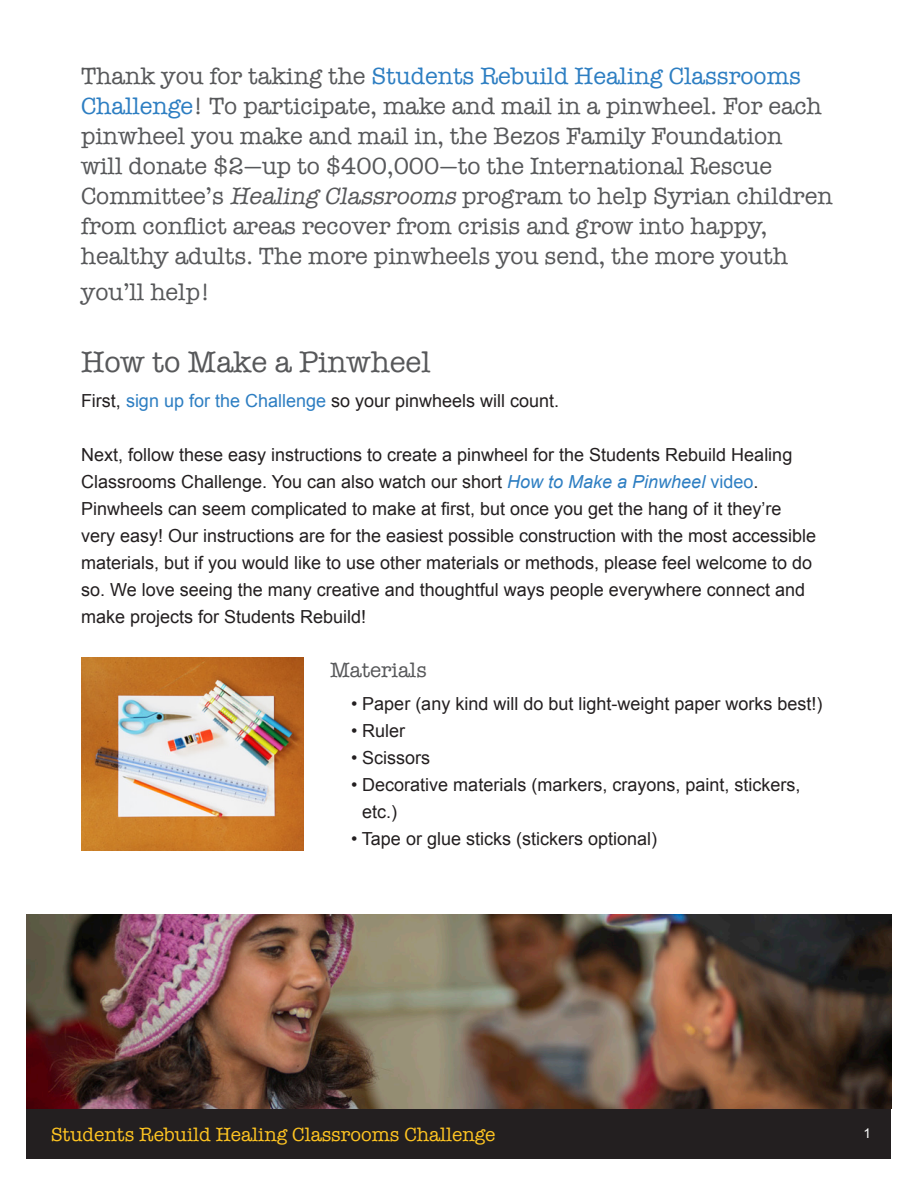
<style>
.page{position:relative;width:918px;height:1188px;background:#fff}
.page>*{position:absolute;margin:0;border:0;box-sizing:border-box;transform-origin:0 0}
.t1{font:30px "American Typewriter";color:#57585a}
.t2{font:24px/30px "American Typewriter";color:#57585a}
.t3{font:21px "American Typewriter";color:#57585a}
.t4{font:19.5px "American Typewriter";color:#fec422}
.t5{font:18px/27px "Arial";color:#231f20}
.t6{font:13.5px "Arial";color:#fff}
.s1{color:#2d7ec2}
.s2{font-style:italic}
.s3{font-style:italic;color:#2d7ec2}
</style>
<div class="page">
<div style="left:27px;top:1108px;width:864px;height:51px;background:#231f20"></div>
<img style="left:81px;top:657px;width:222px;height:194px">
<img style="left:27px;top:915px;width:864px;height:193px">
<p class="t2" style="left:81px;top:60px;width:753px">Thank you for taking the <span class="s1">Students Rebuild Healing Classrooms Challenge</span>! To participate, make and mail in a pinwheel. For each pinwheel you make and mail in, the Bezos Family Foundation<br>will donate $2—up to $400,000—to the International Rescue Committee’s <span class="s2">Healing Classrooms</span> program to help Syrian children from conflict areas recover from crisis and grow into happy, healthy adults. The more pinwheels you send, the more youth</p>
<h2 class="t2" style="left:81px;top:276px;width:131px">you’ll help!</h2>
<h1 class="t1" style="left:81px;top:339px;width:351px">How to Make a Pinwheel</h1>
<p class="t5" style="left:81px;top:388px;width:480px">First, <span class="s1">sign up for the Challenge</span> so your pinwheels will count.</p>
<p class="t5" style="left:81px;top:442px;width:737px">Next, follow these easy instructions to create a pinwheel for the Students Rebuild Healing Classrooms Challenge. You can also watch our short <span class="s3">How to Make a Pinwheel</span> <span class="s1">video</span>.<br>Pinwheels can seem complicated to make at first, but once you get the hang of it they’re very easy! Our instructions are for the easiest possible construction with the most accessible materials, but if you would like to use other materials or methods, please feel welcome to do so. We love seeing the many creative and thoughtful ways people everywhere connect and make projects for Students Rebuild!</p>
<p class="t3" style="left:330px;top:654px;width:98px">Materials</p>
<p class="t5" style="left:351px;top:690px;width:473px">• Paper (any kind will do but light-weight paper works best!)</p>
<p class="t5" style="left:351px;top:717px;width:56px">• Ruler</p>
<p class="t5" style="left:351px;top:744px;width:81px">• Scissors</p>
<p class="t5" style="left:362px;top:771px;width:440px;text-indent:-11px">• Decorative materials (markers, crayons, paint, stickers, etc.)</p>
<p class="t5" style="left:351px;top:825px;width:308px">• Tape or glue sticks (stickers optional)</p>
<p class="t4" style="left:51px;top:1119px;width:446px">Students Rebuild Healing Classrooms Challenge</p>
<p class="t6" style="left:863px;top:1124px;width:9px">1</p>
</div>
